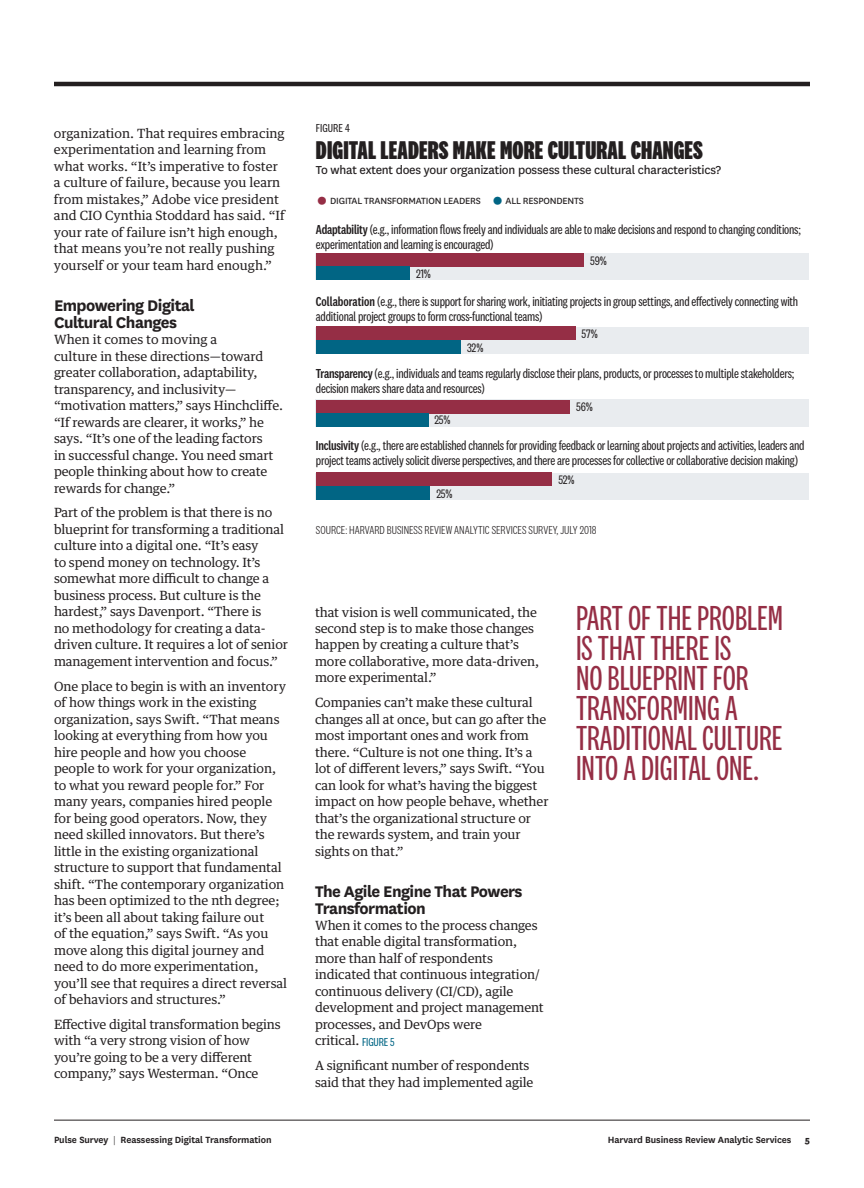
<style>
.page{position:relative;width:864px;height:1188px;background:#fff}
.page>*{position:absolute;margin:0;border:0;box-sizing:border-box;transform-origin:0 0}
.t1{font:36px/30px "National 2 Compressed";color:#952e45}
.t2{font:800 26.7px "National 2 Compressed";letter-spacing:.005em;color:#231f20}
.t3{font:700 18px/16.5px "National HBR";letter-spacing:-.03em;color:#231f20}
.t4{font:13.5px/15px "National 2 Condensed";letter-spacing:-.015em;color:#231f20}
.t5{font:13.5px "HBR Stationery";letter-spacing:-.015em;color:#231f20}
.t6{font:12.75px/16.5px "Guardian Text Egyp HBR";letter-spacing:-.01em;color:#231f20}
.t7{font:12.75px "National 2 Condensed";letter-spacing:-.015em;color:#231f20}
.t8{font:300 12px "National 2 Condensed";color:#231f20}
.t9{font:12px "National 2 Condensed";color:#231f20}
.t10{font:600 10.5px "National HBR";letter-spacing:-.01em;color:#231f20}
.t11{font:10.5px "National HBR";letter-spacing:-.015em;color:#231f20}
.t12{font:800 10.5px "National HBR";color:#231f20}
.s1{font-family:"HBR Stationery";font-size:31.5px;color:#952e45}
.s2{font-family:"HBR Stationery";font-size:31.5px;color:#016584}
.s3{font-weight:500}
.s4{font-family:"National 2 Condensed";font-size:12px;color:#016584}
.s5{font-weight:300}
</style>
<div class="page">
<hr style="left:54px;top:82px;width:756px;height:4px;background:#231f20">
<hr style="left:54px;top:1120px;width:756px;height:1px;background:#231f20">
<div style="left:315px;top:327px;width:494px;height:27px;background:#e9ecef"></div>
<div style="left:316px;top:327px;width:259px;height:13px;background:#952e45"></div>
<div style="left:316px;top:340px;width:145px;height:14px;background:#016584"></div>
<div style="left:315px;top:253px;width:494px;height:27px;background:#e9ecef"></div>
<div style="left:316px;top:253px;width:267px;height:13px;background:#952e45"></div>
<div style="left:316px;top:266px;width:94px;height:14px;background:#016584"></div>
<div style="left:315px;top:400px;width:494px;height:27px;background:#e9ecef"></div>
<div style="left:316px;top:400px;width:253px;height:13px;background:#952e45"></div>
<div style="left:316px;top:413px;width:113px;height:14px;background:#016584"></div>
<div style="left:315px;top:473px;width:494px;height:27px;background:#e9ecef"></div>
<div style="left:316px;top:473px;width:236px;height:13px;background:#952e45"></div>
<div style="left:316px;top:486px;width:113px;height:14px;background:#016584"></div>
<p class="t6" style="left:54px;top:124px;width:232px">organization. That requires embracing experimentation and learning from what works. “It’s imperative to foster a culture of failure, because you learn from mistakes,” Adobe vice president and CIO Cynthia Stoddard has said. “If your rate of failure isn’t high enough, that means you’re not really pushing yourself or your team hard enough.”</p>
<h3 class="t3" style="left:54px;top:296px;width:142px">Empowering Digital<br>Cultural Changes</h3>
<p class="t6" style="left:54px;top:330px;width:231px">When it comes to moving a<br>culture in these directions—toward greater collaboration, adaptability, transparency, and inclusivity— “motivation matters,” says Hinchcliffe. “If rewards are clearer, it works,” he says. “It’s one of the leading factors<br>in successful change. You need smart people thinking about how to create rewards for change.”</p>
<p class="t6" style="left:54px;top:503px;width:236px">Part of the problem is that there is no blueprint for transforming a traditional culture into a digital one. “It’s easy<br>to spend money on technology. It’s somewhat more difficult to change a business process. But culture is the hardest,” says Davenport. “There is<br>no methodology for creating a data&shy;driven culture. It requires a lot of senior management intervention and focus.”</p>
<p class="t6" style="left:54px;top:677px;width:235px">One place to begin is with an inventory of how things work in the existing organization, says Swift. “That means looking at everything from how you hire people and how you choose people to work for your organization, to what you reward people for.” For many years, companies hired people for being good operators. Now, they need skilled innovators. But there’s little in the existing organizational structure to support that fundamental shift. “The contemporary organization has been optimized to the nth degree; it’s been all about taking failure out<br>of the equation,” says Swift. “As you move along this digital journey and need to do more experimentation, you’ll see that requires a direct reversal of behaviors and structures.”</p>
<p class="t6" style="left:54px;top:1015px;width:228px">Effective digital transformation begins with “a very strong vision of how you’re going to be a very different company,” says Westerman. “Once</p>
<p class="t9" style="left:316px;top:122px;width:35px">FIGURE 4</p>
<h2 class="t2" style="left:316px;top:136px;width:388px">DIGITAL LEADERS MAKE MORE CULTURAL CHANGES</h2>
<p class="t5" style="left:316px;top:161px;width:407px">To what extent does your organization possess these cultural characteristics?</p>
<p class="t11" style="left:316px;top:194px;width:166px"><span class="s1">•</span> DIGITAL TRANSFORMATION LEADERS</p>
<p class="t11" style="left:491px;top:194px;width:94px"><span class="s2">•</span> ALL RESPONDENTS</p>
<p class="t4" style="left:316px;top:222px;width:486px"><span class="s3">Adaptability</span> (e.g., information flows freely and individuals are able to make decisions and respond to changing conditions; experimentation and learning is encouraged)</p>
<p class="t7" style="left:416px;top:267px;width:16px">21%</p>
<p class="t7" style="left:590px;top:253px;width:18px">59%</p>
<p class="t4" style="left:316px;top:294px;width:484px"><span class="s3">Collaboration</span> (e.g., there is support for sharing work, initiating projects in group settings, and effectively connecting with additional project groups to form cross-functional teams)</p>
<p class="t7" style="left:467px;top:341px;width:18px">32%</p>
<p class="t7" style="left:582px;top:327px;width:18px">57%</p>
<p class="t4" style="left:316px;top:366px;width:480px"><span class="s3">Transparency</span> (e.g., individuals and teams regularly disclose their plans, products, or processes to multiple stakeholders; decision makers share data and resources)</p>
<p class="t7" style="left:434px;top:413px;width:18px">25%</p>
<p class="t7" style="left:576px;top:400px;width:18px">56%</p>
<p class="t4" style="left:316px;top:438px;width:490px"><span class="s3">Inclusivity</span> (e.g., there are established channels for providing feedback or learning about projects and activities, leaders and project teams actively solicit diverse perspectives, and there are processes for collective or collaborative decision making)</p>
<p class="t7" style="left:558px;top:473px;width:18px">52%</p>
<p class="t7" style="left:436px;top:487px;width:18px">25%</p>
<p class="t8" style="left:316px;top:524px;width:282px">SOURCE: HARVARD BUSINESS REVIEW ANALYTIC SERVICES SURVEY, JULY 2018</p>
<p class="t6" style="left:315px;top:602px;width:226px">that vision is well communicated, the second step is to make those changes happen by creating a culture that’s more collaborative, more data-driven, more experimental.”</p>
<p class="t6" style="left:315px;top:693px;width:235px">Companies can’t make these cultural changes all at once, but can go after the most important ones and work from there. “Culture is not one thing. It’s a lot of different levers,” says Swift. “You can look for what’s having the biggest impact on how people behave, whether that’s the organizational structure or the rewards system, and train your sights on that.”</p>
<h3 class="t3" style="left:315px;top:882px;width:209px">The Agile Engine That Powers<br>Transformation</h3>
<p class="t6" style="left:315px;top:916px;width:230px">When it comes to the process changes that enable digital transformation, more than half of respondents indicated that continuous integration/ continuous delivery (CI/CD), agile development and project management processes, and DevOps were<br>critical. <span class="s4">FIGURE 5</span></p>
<p class="t6" style="left:315px;top:1056px;width:220px">A significant number of respondents said that they had implemented agile</p>
<h1 class="t1" style="left:576px;top:603px;width:209px">PART OF THE PROBLEM<br>IS THAT THERE IS<br>NO BLUEPRINT FOR<br>TRANSFORMING A<br>TRADITIONAL CULTURE<br>INTO A DIGITAL ONE.</h1>
<p class="t10" style="left:54px;top:1132px;width:219px">Pulse Survey <span class="s5">|</span> Reassessing Digital Transformation</p>
<p class="t10" style="left:608px;top:1133px;width:185px">Harvard Business Review Analytic Services</p>
<p class="t12" style="left:805px;top:1133px;width:7px">5</p>
</div>
